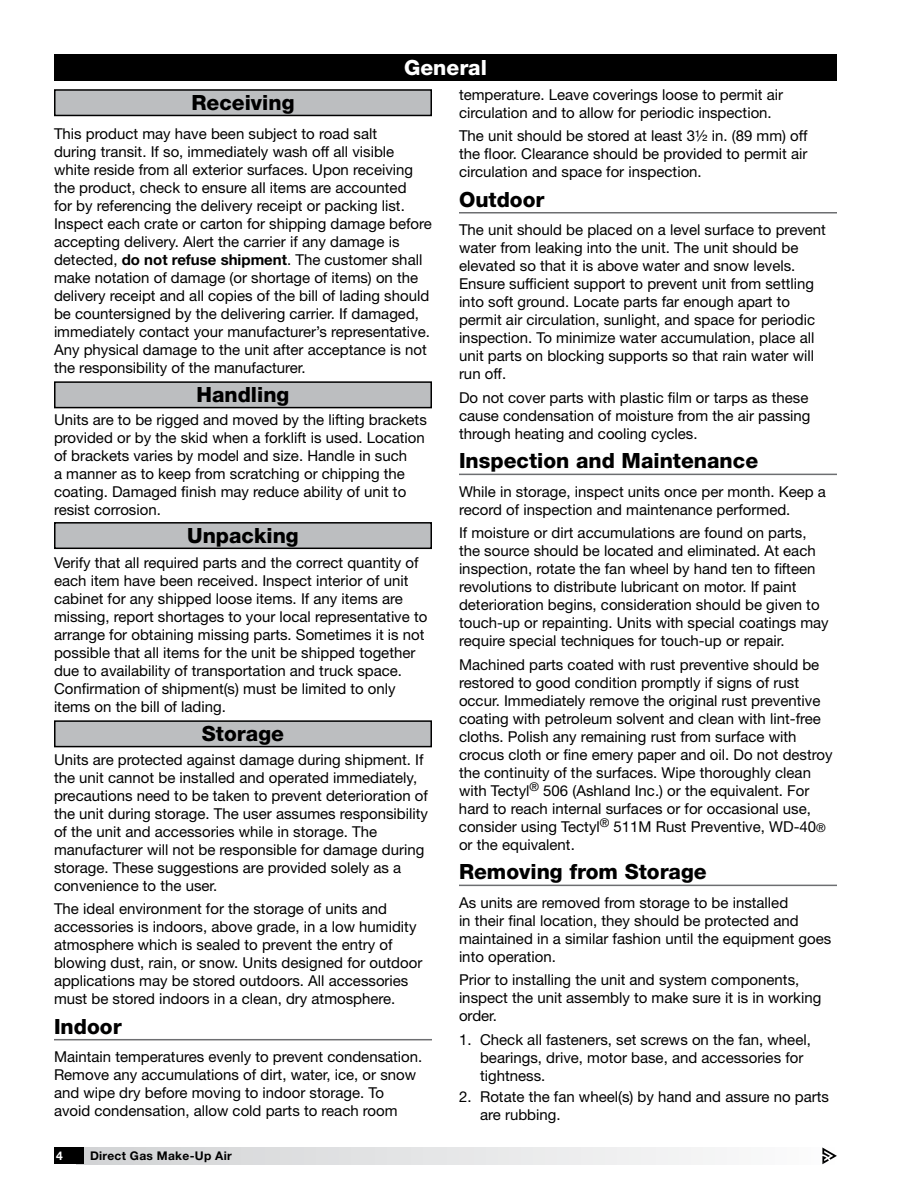
<style>
.page{position:relative;width:918px;height:1188px;background:#fff}
.page>*{position:absolute;margin:0;border:0;box-sizing:border-box;transform-origin:0 0}
.t1{font:800 21px "Helvetica Neue LT Std";color:#000}
.t2{font:800 21px "Helvetica Neue LT Std";color:#fff}
.t3{font:15px/18px "Helvetica Neue LT Std";color:#000}
.t4{font:700 12px "Helvetica Neue LT Std";letter-spacing:.025em;color:#000}
.t5{font:700 12px "Helvetica Neue LT Std";color:#fff}
.s1{font-weight:700}
.s2{font-size:12px}
</style>
<div class="page">
<div style="left:77px;top:1148px;width:760px;height:16px;background:linear-gradient(to right,#d1d2d4,#fcfcfc)"></div>
<div style="left:54px;top:1148px;width:30px;height:16px;background:#000"></div>
<svg style="left:822px;top:1148px;width:15px;height:16px"></svg>
<hr style="left:54px;top:1039px;width:378px;height:1px;background:#6d6e71">
<div style="left:55px;top:382px;width:376px;height:26px;background:#bcbec0"></div>
<div style="left:54px;top:381px;width:378px;height:27px;border:2px solid #000"></div>
<div style="left:55px;top:523px;width:376px;height:25px;background:#bcbec0"></div>
<div style="left:54px;top:522px;width:378px;height:27px;border:2px solid #000"></div>
<div style="left:55px;top:721px;width:376px;height:26px;background:#bcbec0"></div>
<div style="left:54px;top:720px;width:378px;height:27px;border:2px solid #000"></div>
<hr style="left:459px;top:212px;width:378px;height:2px;background:#6d6e71">
<hr style="left:459px;top:474px;width:378px;height:1px;background:#6d6e71">
<hr style="left:459px;top:885px;width:378px;height:1px;background:#6d6e71">
<div style="left:54px;top:54px;width:783px;height:27px;background:#000"></div>
<div style="left:55px;top:90px;width:376px;height:25px;background:#bcbec0"></div>
<div style="left:54px;top:89px;width:378px;height:27px;border:2px solid #000"></div>
<h1 class="t2" style="left:404px;top:55px;width:84px">General</h1>
<h1 class="t1" style="left:191px;top:90px;width:105px">Receiving</h1>
<p class="t3" style="left:54px;top:124px;width:379px">This product may have been subject to road salt<br>during transit. If so, immediately wash off all visible white reside from all exterior surfaces. Upon receiving the product, check to ensure all items are accounted<br>for by referencing the delivery receipt or packing list.<br>Inspect each crate or carton for shipping damage before accepting delivery. Alert the carrier if any damage is detected, <span class="s1">do not refuse shipment</span>. The customer shall make notation of damage (or shortage of items) on the delivery receipt and all copies of the bill of lading should be countersigned by the delivering carrier. If damaged, immediately contact your manufacturer’s representative.<br>Any physical damage to the unit after acceptance is not the responsibility of the manufacturer.</p>
<h1 class="t1" style="left:197px;top:382px;width:94px">Handling</h1>
<p class="t3" style="left:54px;top:411px;width:374px">Units are to be rigged and moved by the lifting brackets provided or by the skid when a forklift is used. Location of brackets varies by model and size. Handle in such<br>a manner as to keep from scratching or chipping the coating. Damaged finish may reduce ability of unit to resist corrosion.</p>
<h1 class="t1" style="left:187px;top:523px;width:113px">Unpacking</h1>
<p class="t3" style="left:54px;top:553px;width:375px">Verify that all required parts and the correct quantity of each item have been received. Inspect interior of unit cabinet for any shipped loose items. If any items are missing, report shortages to your local representative to arrange for obtaining missing parts. Sometimes it is not possible that all items for the unit be shipped together due to availability of transportation and truck space.<br>Confirmation of shipment(s) must be limited to only items on the bill of lading.</p>
<h1 class="t1" style="left:202px;top:721px;width:84px">Storage</h1>
<p class="t3" style="left:54px;top:750px;width:375px">Units are protected against damage during shipment. If the unit cannot be installed and operated immediately, precautions need to be taken to prevent deterioration of the unit during storage. The user assumes responsibility of the unit and accessories while in storage. The manufacturer will not be responsible for damage during storage. These suggestions are provided solely as a convenience to the user.</p>
<p class="t3" style="left:54px;top:900px;width:370px">The ideal environment for the storage of units and accessories is indoors, above grade, in a low humidity atmosphere which is sealed to prevent the entry of blowing dust, rain, or snow. Units designed for outdoor applications may be stored outdoors. All accessories must be stored indoors in a clean, dry atmosphere.</p>
<h1 class="t1" style="left:54px;top:1014px;width:69px">Indoor</h1>
<p class="t3" style="left:54px;top:1048px;width:370px">Maintain temperatures evenly to prevent condensation.<br>Remove any accumulations of dirt, water, ice, or snow and wipe dry before moving to indoor storage. To avoid condensation, allow cold parts to reach room</p>
<p class="t5" style="left:56px;top:1148px;width:8px">4</p>
<p class="t4" style="left:90px;top:1148px;width:143px">Direct Gas Make-Up Air</p>
<p class="t3" style="left:459px;top:85px;width:326px">temperature. Leave coverings loose to permit air circulation and to allow for periodic inspection.</p>
<p class="t3" style="left:459px;top:127px;width:350px;text-align:justify">The unit should be stored at least 3½ in. (89 mm) off the floor. Clearance should be provided to permit air circulation and space for inspection.</p>
<h1 class="t1" style="left:459px;top:187px;width:87px">Outdoor</h1>
<p class="t3" style="left:459px;top:221px;width:369px">The unit should be placed on a level surface to prevent water from leaking into the unit. The unit should be elevated so that it is above water and snow levels.<br>Ensure sufficient support to prevent unit from settling into soft ground. Locate parts far enough apart to permit air circulation, sunlight, and space for periodic inspection. To minimize water accumulation, place all unit parts on blocking supports so that rain water will run off.</p>
<p class="t3" style="left:459px;top:388px;width:353px">Do not cover parts with plastic film or tarps as these cause condensation of moisture from the air passing through heating and cooling cycles.</p>
<h1 class="t1" style="left:459px;top:448px;width:301px">Inspection and Maintenance</h1>
<p class="t3" style="left:459px;top:482px;width:369px">While in storage, inspect units once per month. Keep a record of inspection and maintenance performed.</p>
<p class="t3" style="left:459px;top:524px;width:371px">If moisture or dirt accumulations are found on parts, the source should be located and eliminated. At each inspection, rotate the fan wheel by hand ten to fifteen revolutions to distribute lubricant on motor. If paint deterioration begins, consideration should be given to touch-up or repainting. Units with special coatings may require special techniques for touch-up or repair.</p>
<p class="t3" style="left:459px;top:655px;width:375px">Machined parts coated with rust preventive should be restored to good condition promptly if signs of rust occur. Immediately remove the original rust preventive coating with petroleum solvent and clean with lint-free cloths. Polish any remaining rust from surface with crocus cloth or fine emery paper and oil. Do not destroy the continuity of the surfaces. Wipe thoroughly clean with Tectyl<sup>®</sup> 506 (Ashland Inc.) or the equivalent. For hard to reach internal surfaces or for occasional use, consider using Tectyl<sup>®</sup> 511M Rust Preventive, WD‑40<span class="s2">® </span>or the equivalent.</p>
<h1 class="t1" style="left:459px;top:859px;width:249px">Removing from Storage</h1>
<p class="t3" style="left:459px;top:893px;width:374px">As units are removed from storage to be installed<br>in their final location, they should be protected and maintained in a similar fashion until the equipment goes into operation.</p>
<p class="t3" style="left:459px;top:971px;width:364px">Prior to installing the unit and system components, inspect the unit assembly to make sure it is in working order.</p>
<p class="t3" style="left:480px;top:1030px;width:332px;text-indent:-21px">1. Check all fasteners, set screws on the fan, wheel, bearings, drive, motor base, and accessories for tightness.</p>
<p class="t3" style="left:480px;top:1088px;width:350px;text-indent:-21px">2. Rotate the fan wheel(s) by hand and assure no parts are rubbing.</p>
</div>
